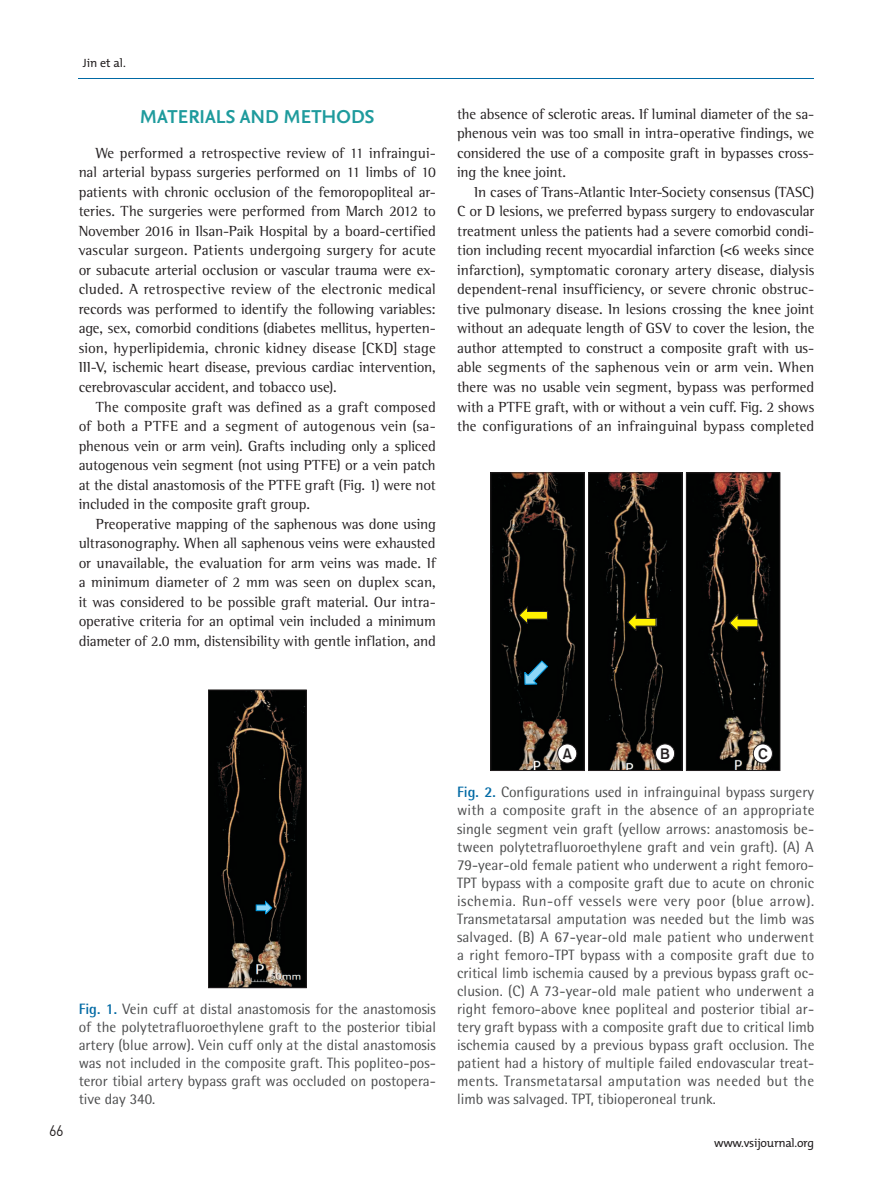
<style>
.page{position:relative;width:893px;height:1191px;background:#fff}
.page>*{position:absolute;margin:0;border:0;box-sizing:border-box;transform-origin:0 0}
.서론{font:700 19.5px "Nexus Sans";color:#1f9b9d}
.본문{font:15px/19.5px "Rotis Semi Serif Std";letter-spacing:-.005em;color:#231f20;text-align:justify}
.표제목{font:15px/18px "Rotis Semi Sans Std";color:#4b4c4d;text-align:justify}
.t1{font:15px "Gothic 725 BT Bold A";color:#231f20}
.t2{font:15px "Dinreg";color:#231f20;scale:.95 1}
.쪽제목_짝{font:12px "The Mix";letter-spacing:-.02em;color:#231f20}
.s1{font-weight:700;color:#0069a4}
</style>
<div class="page">
<hr style="left:79px;top:78px;width:735px;height:1px;background:#0069a4">
<svg style="left:490px;top:472px;width:290px;height:299px;background:#14110f"></svg>
<div style="left:558px;top:744px;width:19px;height:19px;background:#fff;border-radius:50%"></div>
<div style="left:557px;top:743px;width:20px;height:20px;border:1px solid #231f20;border-radius:50%"></div>
<div style="left:655px;top:744px;width:20px;height:19px;background:#fff;border-radius:50%"></div>
<div style="left:655px;top:743px;width:20px;height:20px;border:1px solid #231f20;border-radius:50%"></div>
<div style="left:753px;top:744px;width:19px;height:19px;background:#fff;border-radius:50%"></div>
<div style="left:753px;top:743px;width:20px;height:20px;border:1px solid #231f20;border-radius:50%"></div>
<svg style="left:524px;top:660px;width:25px;height:25px"></svg>
<svg style="left:518px;top:605px;width:30px;height:21px"></svg>
<svg style="left:626px;top:612px;width:31px;height:21px"></svg>
<svg style="left:728px;top:612px;width:31px;height:21px"></svg>
<img style="left:210px;top:691px;width:95px;height:295px">
<div style="left:208px;top:689px;width:99px;height:299px;border:1px solid #231f20"></div>
<svg style="left:255px;top:899px;width:18px;height:17px"></svg>
<p class="쪽제목_짝" style="left:83px;top:53px;width:44px">Jin et al.</p>
<p class="서론" style="left:140px;top:104px;width:236px">MATERIALS AND METHODS</p>
<p class="본문" style="left:79px;top:143px;width:359px;text-indent:17px">We performed a retrospective review of 11 infraingui&shy;nal arterial bypass surgeries performed on 11 limbs of 10 patients with chronic occlusion of the femoropopliteal ar&shy;teries. The surgeries were performed from March 2012 to November 2016 in Ilsan-Paik Hospital by a board-certified vascular surgeon. Patients undergoing surgery for acute or subacute arterial occlusion or vascular trauma were ex&shy;cluded. A retrospective review of the electronic medical records was performed to identify the following variables: age, sex, comorbid conditions (diabetes mellitus, hyperten&shy;sion, hyperlipidemia, chronic kidney disease [CKD] stage III-V, ischemic heart disease, previous cardiac intervention, cerebrovascular accident, and tobacco use).</p>
<p class="본문" style="left:79px;top:397px;width:359px;text-indent:17px">The composite graft was defined as a graft composed of both a PTFE and a segment of autogenous vein (sa&shy;phenous vein or arm vein). Grafts including only a spliced autogenous vein segment (not using PTFE) or a vein patch at the distal anastomosis of the PTFE graft (Fig. 1) were not included in the composite graft group.</p>
<p class="본문" style="left:79px;top:514px;width:359px;text-indent:17px">Preoperative mapping of the saphenous was done using ultrasonography. When all saphenous veins were exhausted or unavailable, the evaluation for arm veins was made. If a minimum diameter of 2 mm was seen on duplex scan, it was considered to be possible graft material. Our intra&shy;operative criteria for an optimal vein included a minimum diameter of 2.0 mm, distensibility with gentle inflation, and</p>
<p class="본문" style="left:457px;top:104px;width:359px">the absence of sclerotic areas. If luminal diameter of the sa&shy;phenous vein was too small in intra-operative findings, we considered the use of a composite graft in bypasses cross&shy;ing the knee joint.</p>
<p class="본문" style="left:457px;top:182px;width:359px;text-indent:17px">In cases of Trans-Atlantic Inter-Society consensus (TASC)<br>C or D lesions, we preferred bypass surgery to endovascular treatment unless the patients had a severe comorbid condi&shy;tion including recent myocardial infarction (&lt;6 weeks since infarction), symptomatic coronary artery disease, dialysis dependent-renal insufficiency, or severe chronic obstruc&shy;tive pulmonary disease. In lesions crossing the knee joint without an adequate length of GSV to cover the lesion, the author attempted to construct a composite graft with us&shy;able segments of the saphenous vein or arm vein. When there was no usable vein segment, bypass was performed with a PTFE graft, with or without a vein cuff. Fig. 2 shows the configurations of an infrainguinal bypass completed</p>
<p class="t2" style="left:49px;top:1121px;width:17px">66</p>
<p class="표제목" style="left:79px;top:999px;width:359px"><span class="s1">Fig. 1.</span> Vein cuff at distal anastomosis for the anastomosis of the polytetrafluoroethylene graft to the posterior tibial artery (blue arrow). Vein cuff only at the distal anastomosis was not included in the composite graft. This popliteo-pos&shy;teror tibial artery bypass graft was occluded on postopera&shy;tive day 340.</p>
<p class="t1" style="left:563px;top:743px;width:11px">A</p>
<p class="t1" style="left:660px;top:743px;width:11px">B</p>
<p class="t1" style="left:758px;top:743px;width:11px">C</p>
<p class="표제목" style="left:457px;top:783px;width:359px"><span class="s1">Fig. 2.</span> Configurations used in infrainguinal bypass surgery with a composite graft in the absence of an appropriate single segment vein graft (yellow arrows: anastomosis be&shy;tween polytetrafluoroethylene graft and vein graft). (A) A 79-year-old female patient who underwent a right femoro-TPT bypass with a composite graft due to acute on chronic ischemia. Run-off vessels were very poor (blue arrow).<br>Transmetatarsal amputation was needed but the limb was salvaged. (B) A 67-year-old male patient who underwent a right femoro-TPT bypass with a composite graft due to critical limb ischemia caused by a previous bypass graft oc&shy;clusion. (C) A 73-year-old male patient who underwent a right femoro-above knee popliteal and posterior tibial ar&shy;tery graft bypass with a composite graft due to critical limb ischemia caused by a previous bypass graft occlusion. The patient had a history of multiple failed endovascular treat&shy;ments. Transmetatarsal amputation was needed but the limb was salvaged. TPT, tibioperoneal trunk.</p>
<p class="쪽제목_짝" style="left:714px;top:1133px;width:102px">www.vsijournal.org</p>
</div>
